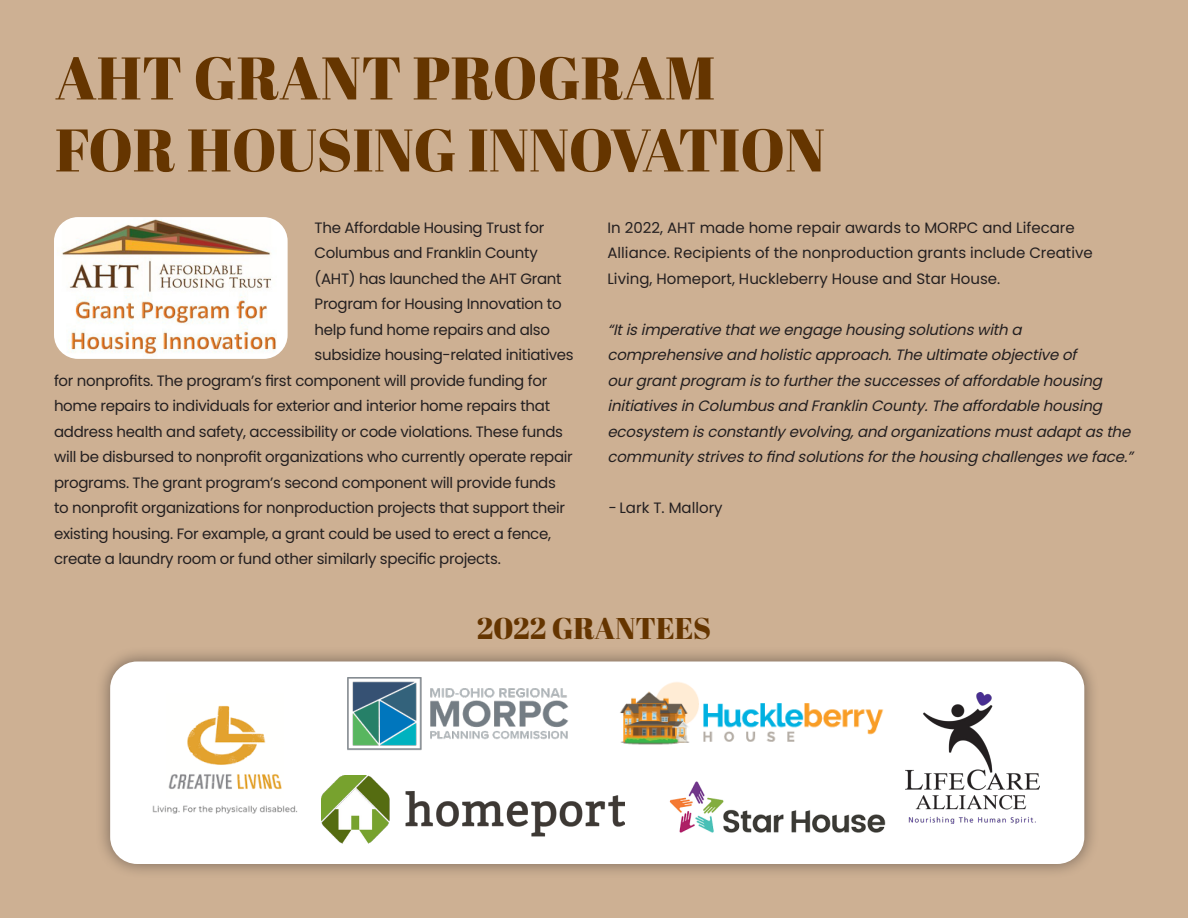
<style>
.page{position:relative;width:1188px;height:918px;background:#cdb093}
.page>*{position:absolute;margin:0;border:0;box-sizing:border-box;transform-origin:0 0}
.t1{font:60px "Abril Fatface";color:#653500}
.t2{font:30px "Abril Fatface";color:#653500}
.t3{font:15px "Poppins";letter-spacing:-.02em;color:#231f20}
.t4{font:italic 15px/25.5px "Poppins";color:#231f20}
.t5{font:15px/25.5px "Poppins";color:#231f20}
.s1{font-style:italic}
</style>
<div class="page">
<div style="left:95px;top:646px;width:1005px;height:234px;background:#231f20;opacity:.5"></div>
<div style="left:110px;top:662px;width:974px;height:202px;background:#fff;border-radius:27px"></div>
<img style="left:152px;top:705px;width:146px;height:109px">
<img style="left:322px;top:775px;width:302px;height:68px">
<img style="left:620px;top:682px;width:264px;height:63px">
<img style="left:905px;top:693px;width:135px;height:131px">
<img style="left:347px;top:677px;width:222px;height:74px">
<img style="left:669px;top:781px;width:217px;height:52px">
<img style="left:54px;top:217px;width:234px;height:142px">
<p class="t1" style="left:55px;top:36px;width:662px">AHT GRANT PROGRAM</p>
<p class="t1" style="left:55px;top:108px;width:772px">FOR HOUSING INNOVATION</p>
<p class="t3" style="left:315px;top:219px;width:231px">The Affordable Housing Trust for</p>
<p class="t3" style="left:315px;top:244px;width:225px">Columbus and Franklin County</p>
<p class="t3" style="left:315px;top:270px;width:249px">(AHT) has launched the AHT Grant</p>
<p class="t3" style="left:315px;top:295px;width:249px">Program for Housing Innovation to</p>
<p class="t3" style="left:315px;top:321px;width:237px">help fund home repairs and also</p>
<p class="t3" style="left:315px;top:346px;width:261px">subsidize housing-related initiatives</p>
<p class="t3" style="left:54px;top:372px;width:495px">for nonprofits. The program’s first component will provide funding for</p>
<p class="t3" style="left:54px;top:397px;width:498px">home repairs to individuals for exterior and interior home repairs that</p>
<p class="t3" style="left:54px;top:423px;width:511px">address health and safety, accessibility or code violations. These funds</p>
<p class="t3" style="left:54px;top:448px;width:520px">will be disbursed to nonprofit organizations who currently operate repair</p>
<p class="t3" style="left:54px;top:474px;width:503px">programs. The grant program’s second component will provide funds</p>
<p class="t3" style="left:54px;top:499px;width:513px">to nonprofit organizations for nonproduction projects that support their</p>
<p class="t3" style="left:54px;top:525px;width:499px">existing housing. For example, a grant could be used to erect a fence,</p>
<p class="t3" style="left:54px;top:550px;width:448px">create a laundry room or fund other similarly specific projects.</p>
<p class="t5" style="left:608px;top:215px;width:487px">In 2022, AHT made home repair awards to MORPC and Lifecare<br>Alliance. Recipients of the nonproduction grants include Creative<br>Living, Homeport, Huckleberry House and Star House.</p>
<p class="t4" style="left:608px;top:317px;width:532px">“Itisimperativethatweengagehousing solutionswitha comprehensiveand holisticapproach.Theultimateobjectiveof ourgrantprogram istofurtherthesuccessesofaffordablehousing initiativesinColumbusand FranklinCounty.Theaffordablehousing ecosystem isconstantlyevolving,and organizationsmustadaptasthe communitystrivestofind solutionsforthehousing challengesweface.”</p>
<p class="t5" style="left:608px;top:495px;width:117px"><span class="s1">-</span>Lark T. Mallory</p>
<p class="t2" style="left:477px;top:608px;width:236px">2022 GRANTEES</p>
</div>
